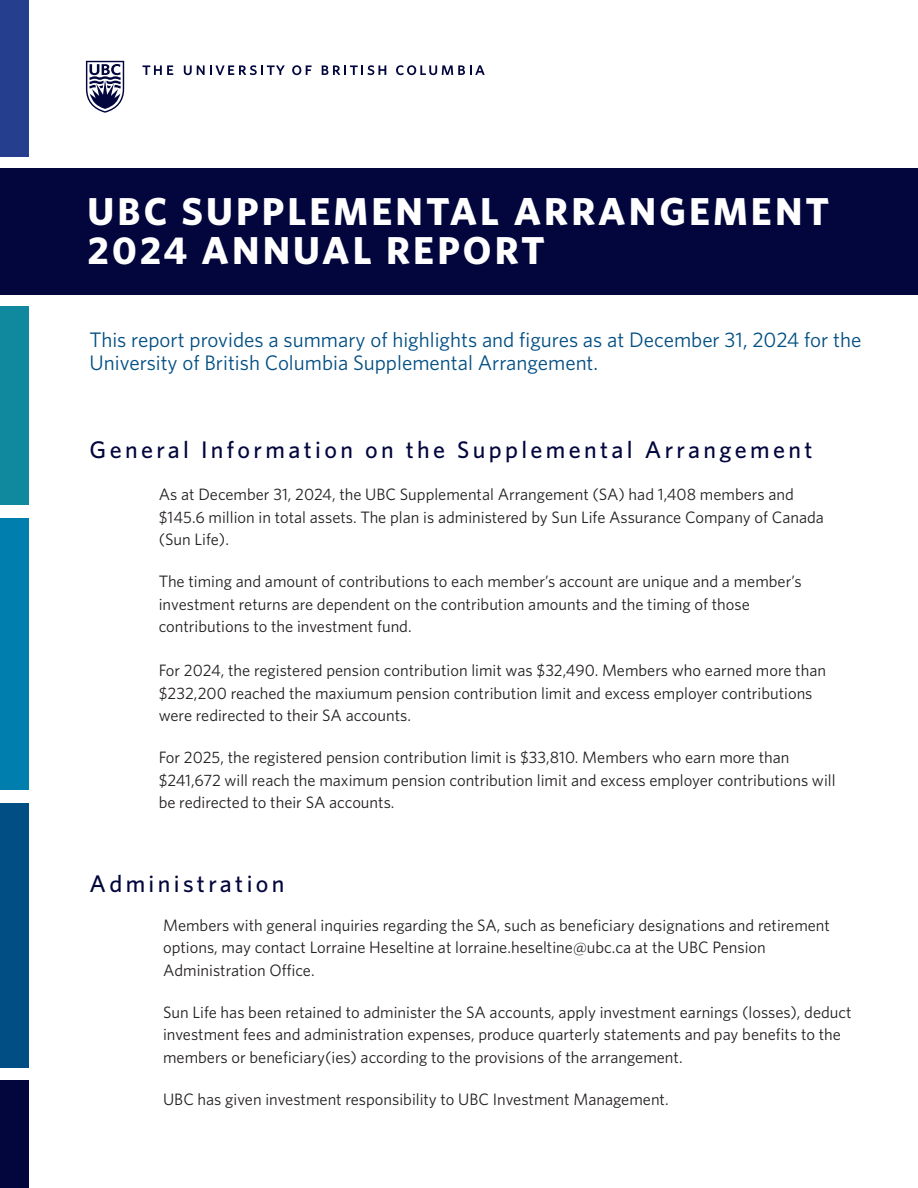
<style>
.page{position:relative;width:918px;height:1188px;background:#fff}
.page>*{position:absolute;margin:0;border:0;box-sizing:border-box;transform-origin:0 0}
.t1{font:700 39px/39px "Whitney";letter-spacing:.08em;color:#fff}
.t2{font:500 24px "Whitney";letter-spacing:.14em;color:#02063d}
.t3{font:21px/22.5px "Whitney";color:#004e83}
.t4{font:16.5px/22.5px "Whitney";color:#231f20}
</style>
<div class="page">
<div style="left:0;top:518px;width:29px;height:272px;background:#007eae"></div>
<div style="left:0;top:307px;width:29px;height:198px;background:#10889d"></div>
<div style="left:0;top:0;width:603px;height:157px;background:#253f8e"></div>
<div style="left:0;top:1081px;width:150px;height:107px;background:#02063d"></div>
<div style="left:0;top:804px;width:752px;height:264px;background:#004e83"></div>
<div style="left:29px;top:0;width:889px;height:1188px;background:#fff"></div>
<div style="left:0;top:168px;width:918px;height:127px;background:#02063d"></div>
<svg style="left:86px;top:61px;width:38px;height:52px"></svg>
<svg style="left:143px;top:65px;width:30px;height:10px"></svg>
<svg style="left:184px;top:65px;width:101px;height:10px"></svg>
<svg style="left:292px;top:65px;width:20px;height:10px"></svg>
<svg style="left:322px;top:65px;width:64px;height:10px"></svg>
<svg style="left:396px;top:65px;width:89px;height:10px"></svg>
<h1 class="t1" style="left:87px;top:191px;width:743px">UBC SUPPLEMENTAL ARRANGEMENT<br>2024 ANNUAL REPORT</h1>
<p class="t3" style="left:90px;top:328px;width:773px">This report provides a summary of highlights and figures as at December 31, 2024 for the<br>University of British Columbia Supplemental Arrangement.</p>
<h2 class="t2" style="left:90px;top:433px;width:724px">General Information on the Supplemental Arrangement</h2>
<p class="t4" style="left:159px;top:483px;width:667px">As at December 31, 2024, the UBC Supplemental Arrangement (SA) had 1,408 members and $145.6 million in total assets. The plan is administered by Sun Life Assurance Company of Canada (Sun Life).</p>
<p class="t4" style="left:159px;top:570px;width:644px">The timing and amount of contributions to each member’s account are unique and a member’s investment returns are dependent on the contribution amounts and the timing of those contributions to the investment fund.</p>
<p class="t4" style="left:159px;top:659px;width:669px">For 2024, the registered pension contribution limit was $32,490. Members who earned more than $232,200 reached the maxiumum pension contribution limit and excess employer contributions were redirected to their SA accounts.</p>
<p class="t4" style="left:159px;top:746px;width:678px">For 2025, the registered pension contribution limit is $33,810. Members who earn more than $241,672 will reach the maximum pension contribution limit and excess employer contributions will be redirected to their SA accounts.</p>
<h2 class="t2" style="left:90px;top:868px;width:196px">Administration</h2>
<p class="t4" style="left:163px;top:913px;width:668px">Members with general inquiries regarding the SA, such as beneficiary designations and retirement options, may contact Lorraine Heseltine at lorraine.heseltine@ubc.ca at the UBC Pension<br>Administration Office.</p>
<p class="t4" style="left:163px;top:1000px;width:690px">Sun Life has been retained to administer the SA accounts, apply investment earnings (losses), deduct investment fees and administration expenses, produce quarterly statements and pay benefits to the members or beneficiary(ies) according to the provisions of the arrangement.</p>
<p class="t4" style="left:163px;top:1087px;width:507px">UBC has given investment responsibility to UBC Investment Management.</p>
</div>
